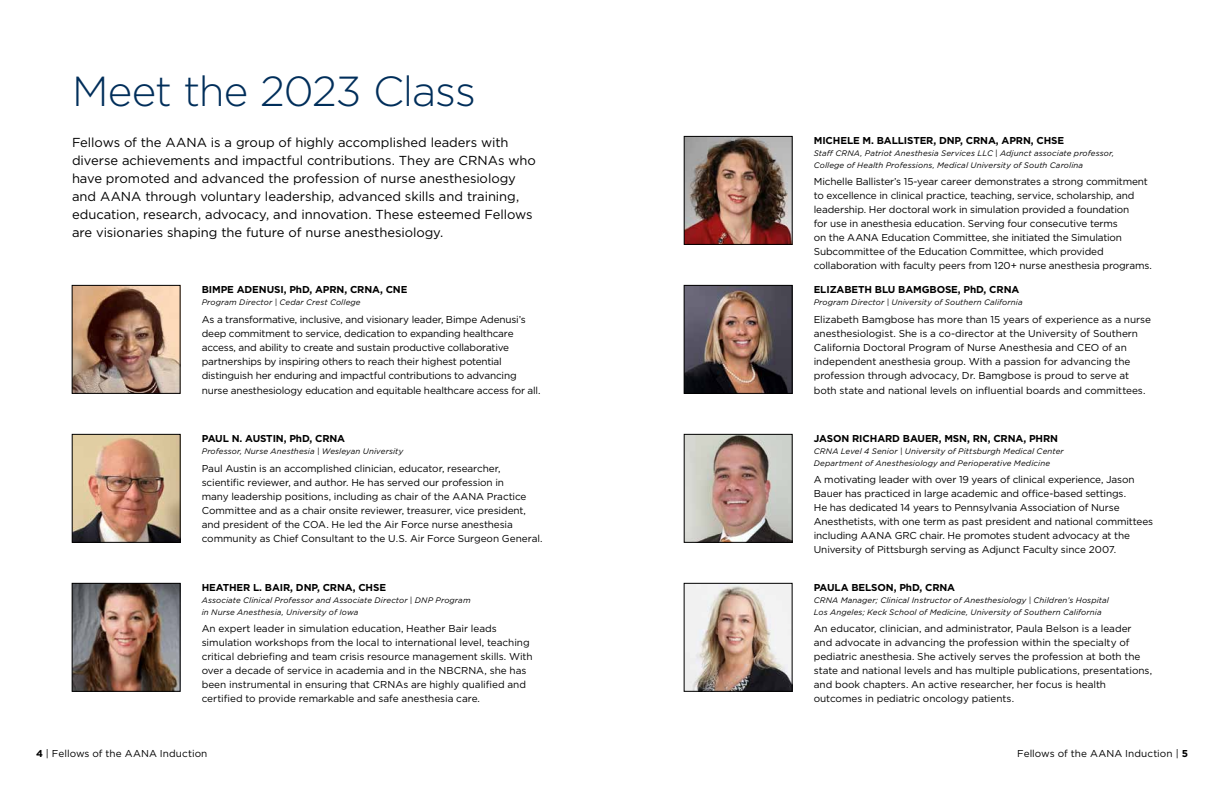
<style>
.page{position:relative;width:1224px;height:792px;background:#fff}
.page>*{position:absolute;margin:0;border:0;box-sizing:border-box;transform-origin:0 0}
.t1{font:300 42px "Gotham";letter-spacing:-.025em;color:#002e5a}
.t2{font:13px/18px "Gotham";letter-spacing:-.005em;color:#000}
.t3{font:10px/14px "Gotham";letter-spacing:-.01em;color:#000}
.t4{font:700 10px "Gotham";letter-spacing:-.01em;color:#000}
.t5{font:10px "Gotham";letter-spacing:.01em;color:#000}
.t6{font:italic 8px/12px "Gotham";letter-spacing:.015em;color:#000}
.s1{font-weight:700}
</style>
<div class="page">
<img style="left:686px;top:585px;width:104px;height:104px">
<div style="left:684px;top:583px;width:108px;height:108px;border:1px solid #000"></div>
<img style="left:686px;top:436px;width:104px;height:104px">
<div style="left:684px;top:434px;width:108px;height:108px;border:1px solid #000"></div>
<img style="left:686px;top:287px;width:104px;height:105px">
<div style="left:684px;top:285px;width:108px;height:109px;border:1px solid #000"></div>
<img style="left:686px;top:138px;width:104px;height:105px">
<div style="left:684px;top:136px;width:108px;height:109px;border:1px solid #000"></div>
<img style="left:74px;top:287px;width:104px;height:105px">
<div style="left:72px;top:285px;width:108px;height:109px;border:1px solid #000"></div>
<img style="left:74px;top:436px;width:104px;height:104px">
<div style="left:72px;top:434px;width:108px;height:108px;border:1px solid #000"></div>
<img style="left:74px;top:585px;width:104px;height:104px">
<div style="left:72px;top:583px;width:108px;height:108px;border:1px solid #000"></div>
<h1 class="t1" style="left:72px;top:64px;width:405px">Meet the 2023 Class</h1>
<p class="t2" style="left:72px;top:133px;width:466px">Fellows of the AANA is a group of highly accomplished leaders with diverse achievements and impactful contributions. They are CRNAs who have promoted and advanced the profession of nurse anesthesiology and AANA through voluntary leadership, advanced skills and training, education, research, advocacy, and innovation. These esteemed Fellows are visionaries shaping the future of nurse anesthesiology.</p>
<p class="t4" style="left:202px;top:283px;width:207px">BIMPE ADENUSI, PhD, APRN, CRNA, CNE</p>
<p class="t6" style="left:202px;top:296px;width:160px">Program Director | Cedar Crest College</p>
<p class="t3" style="left:202px;top:312px;width:340px">As a transformative, inclusive, and visionary leader, Bimpe Adenusi’s deep commitment to service, dedication to expanding healthcare access, and ability to create and sustain productive collaborative partnerships by inspiring others to reach their highest potential distinguish her enduring and impactful contributions to advancing nurse anesthesiology education and equitable healthcare access for all.</p>
<p class="t4" style="left:202px;top:432px;width:145px">PAUL N. AUSTIN, PhD, CRNA</p>
<p class="t6" style="left:202px;top:445px;width:203px">Professor, Nurse Anesthesia | Wesleyan University</p>
<p class="t3" style="left:202px;top:461px;width:342px">Paul Austin is an accomplished clinician, educator, researcher, scientific reviewer, and author. He has served our profession in<br>many leadership positions, including as chair of the AANA Practice Committee and as a chair onsite reviewer, treasurer, vice president, and president of the COA. He led the Air Force nurse anesthesia community as Chief Consultant to the U.S. Air Force Surgeon General.</p>
<p class="t4" style="left:202px;top:581px;width:186px">HEATHER L. BAIR, DNP, CRNA, CHSE</p>
<p class="t6" style="left:202px;top:594px;width:270px">Associate Clinical Professor and Associate Director | DNP Program in Nurse Anesthesia, University of Iowa</p>
<p class="t3" style="left:202px;top:621px;width:332px">An expert leader in simulation education, Heather Bair leads simulation workshops from the local to international level, teaching critical debriefing and team crisis resource management skills. With over a decade of service in academia and in the NBCRNA, she has been instrumental in ensuring that CRNAs are highly qualified and certified to provide remarkable and safe anesthesia care.</p>
<p class="t4" style="left:814px;top:134px;width:252px">MICHELE M. BALLISTER, DNP, CRNA, APRN, CHSE</p>
<p class="t6" style="left:814px;top:147px;width:302px">Staff CRNA, Patriot Anesthesia Services LLC | Adjunct associate professor,<br>College of Health Professions, Medical University of South Carolina</p>
<p class="t3" style="left:814px;top:175px;width:340px">Michelle Ballister’s 15-year career demonstrates a strong commitment to excellence in clinical practice, teaching, service, scholarship, and leadership. Her doctoral work in simulation provided a foundation<br>for use in anesthesia education. Serving four consecutive terms<br>on the AANA Education Committee, she initiated the Simulation Subcommittee of the Education Committee, which provided collaboration with faculty peers from 120+ nurse anesthesia programs.</p>
<p class="t4" style="left:814px;top:283px;width:207px">ELIZABETH BLU BAMGBOSE, PhD, CRNA</p>
<p class="t6" style="left:814px;top:296px;width:210px">Program Director | University of Southern California</p>
<p class="t3" style="left:814px;top:312px;width:339px">Elizabeth Bamgbose has more than 15 years of experience as a nurse anesthesiologist. She is a co-director at the University of Southern California Doctoral Program of Nurse Anesthesia and CEO of an independent anesthesia group. With a passion for advancing the profession through advocacy, Dr. Bamgbose is proud to serve at both state and national levels on influential boards and committees.</p>
<p class="t4" style="left:814px;top:432px;width:246px">JASON RICHARD BAUER, MSN, RN, CRNA, PHRN</p>
<p class="t6" style="left:814px;top:445px;width:251px">CRNA Level 4 Senior | University of Pittsburgh Medical Center<br>Department of Anesthesiology and Perioperative Medicine</p>
<p class="t3" style="left:814px;top:472px;width:341px">A motivating leader with over 19 years of clinical experience, Jason Bauer has practiced in large academic and office-based settings.<br>He has dedicated 14 years to Pennsylvania Association of Nurse Anesthetists, with one term as past president and national committees including AANA GRC chair. He promotes student advocacy at the University of Pittsburgh serving as Adjunct Faculty since 2007.</p>
<p class="t4" style="left:814px;top:581px;width:143px">PAULA BELSON, PhD, CRNA</p>
<p class="t6" style="left:814px;top:594px;width:297px">CRNA Manager; Clinical Instructor of Anesthesiology | Children’s Hospital<br>Los Angeles; Keck School of Medicine, University of Southern California</p>
<p class="t3" style="left:814px;top:621px;width:340px">An educator, clinician, and administrator, Paula Belson is a leader and advocate in advancing the profession within the specialty of pediatric anesthesia. She actively serves the profession at both the state and national levels and has multiple publications, presentations, and book chapters. An active researcher, her focus is health outcomes in pediatric oncology patients.</p>
<p class="t5" style="left:36px;top:747px;width:173px"><span class="s1">4</span> | Fellows of the AANA Induction</p>
<p class="t5" style="left:1017px;top:747px;width:172px">Fellows of the AANA Induction | <span class="s1">5</span></p>
</div>
